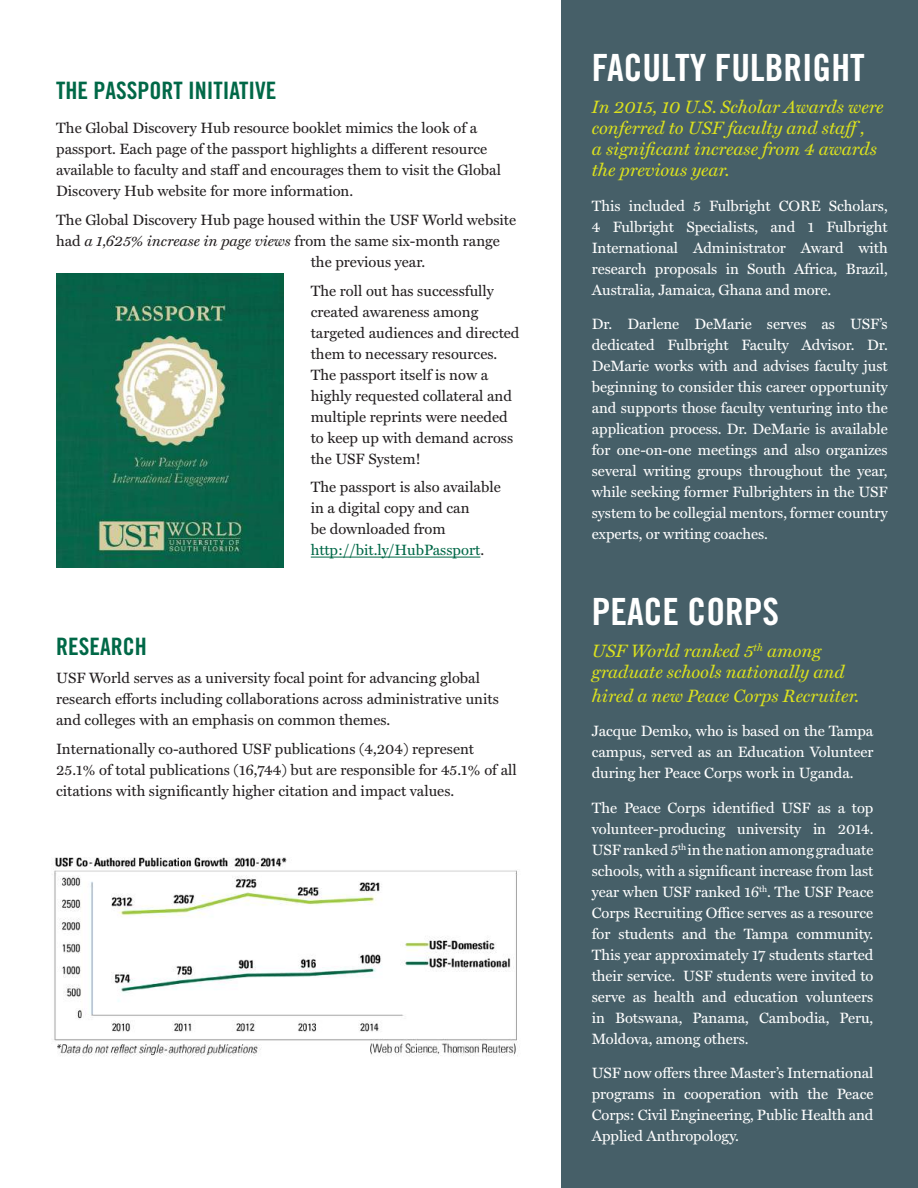
<style>
.page{position:relative;width:918px;height:1188px;background:#fff}
.page>*{position:absolute;margin:0;border:0;box-sizing:border-box;transform-origin:0 0}
.t1{font:37.5px "Trade Gothic LT Std Bd Cn 20";color:#fff}
.t2{font:24px "Trade Gothic LT Std Bd Cn 20";color:#006847}
.t3{font:italic 18px/21.1px "Miller Text";color:#dbe11e}
.t4{font:15px/21px "Miller Text";letter-spacing:-.005em;color:#fff;text-align:justify}
.t5{font:15px/21px "Miller Text";color:#231f20}
.s1{font-style:italic}
.s2{color:#006847}
</style>
<div class="page">
<div style="left:562px;top:0;width:356px;height:1188px;background:#465f68"></div>
<img style="left:56px;top:273px;width:228px;height:295px">
<hr style="left:311px;top:557px;width:169px;height:1px;background:#006847">
<img style="left:53px;top:857px;width:465px;height:199px">
<h2 class="t2" style="left:56px;top:76px;width:222px">THE PASSPORT INITIATIVE</h2>
<p class="t5" style="left:56px;top:118px;width:446px">The Global Discovery Hub resource booklet mimics the look of a passport. Each page of the passport highlights a different resource available to faculty and staff and encourages them to visit the Global Discovery Hub website for more information.</p>
<p class="t5" style="left:56px;top:210px;width:462px">The Global Discovery Hub page housed within the USF World website</p>
<p class="t5" style="left:56px;top:231px;width:445px">had <span class="s1">a 1,625% increase in page views</span> from the same six-month range</p>
<p class="t5" style="left:311px;top:252px;width:116px">the previous year.</p>
<p class="t5" style="left:311px;top:280px;width:210px">The roll out has successfully created awareness among targeted audiences and directed them to necessary resources.<br>The passport itself is now a highly requested collateral and multiple reprints were needed to keep up with demand across the USF System!</p>
<p class="t5" style="left:311px;top:477px;width:191px">The passport is also available in a digital copy and can<br>be downloaded from <span class="s2">http://bit.ly/HubPassport</span>.</p>
<h2 class="t2" style="left:56px;top:632px;width:92px">RESEARCH</h2>
<p class="t5" style="left:56px;top:668px;width:444px">USF World serves as a university focal point for advancing global research efforts including collaborations across administrative units and colleges with an emphasis on common themes.</p>
<p class="t5" style="left:56px;top:739px;width:462px">Internationally co-authored USF publications (4,204) represent<br>25.1% of total publications (16,744) but are responsible for 45.1% of all citations with significantly higher citation and impact values.</p>
<h1 class="t1" style="left:592px;top:45px;width:274px">FACULTY FULBRIGHT</h1>
<p class="t3" style="left:592px;top:97px;width:293px">In 2015, 10 U.S. Scholar Awards were conferred to USF faculty and staff,<br>a significant increase from 4 awards the previous year.</p>
<p class="t4" style="left:592px;top:196px;width:297px">This included 5 Fulbright CORE Scholars, 4 Fulbright Specialists, and 1 Fulbright International Administrator Award with research proposals in South Africa, Brazil, Australia, Jamaica, Ghana and more.</p>
<p class="t4" style="left:592px;top:314px;width:297px">Dr. Darlene DeMarie serves as USF’s dedicated Fulbright Faculty Advisor. Dr.<br>DeMarie works with and advises faculty just beginning to consider this career opportunity and supports those faculty venturing into the application process. Dr. DeMarie is available for one-on-one meetings and also organizes several writing groups throughout the year, while seeking former Fulbrighters in the USF system to be collegial mentors, former country experts, or writing coaches.</p>
<h1 class="t1" style="left:592px;top:589px;width:189px">PEACE CORPS</h1>
<p class="t3" style="left:592px;top:640px;width:254px">USF World ranked 5<sup>th</sup> among graduate schools nationally and</p>
<p class="t3" style="left:592px;top:685px;width:269px">hired a new Peace Corps Recruiter.</p>
<p class="t4" style="left:592px;top:721px;width:283px">Jacque Demko, who is based on the Tampa campus, served as an Education Volunteer during her Peace Corps work in Uganda.</p>
<p class="t4" style="left:592px;top:797px;width:283px">The Peace Corps identified USF as a top volunteer-producing university in 2014.<br>USF ranked 5<sup>th</sup> in the nation among graduate schools, with a significant increase from last year when USF ranked 16<sup>th</sup>. The USF Peace Corps Recruiting Office serves as a resource for students and the Tampa community.<br>This year approximately 17 students started their service. USF students were invited to serve as health and education volunteers in Botswana, Panama, Cambodia, Peru, Moldova, among others.</p>
<p class="t4" style="left:592px;top:1063px;width:283px">USF now offers three Master’s International programs in cooperation with the Peace Corps: Civil Engineering, Public Health and Applied Anthropology.</p>
</div>
